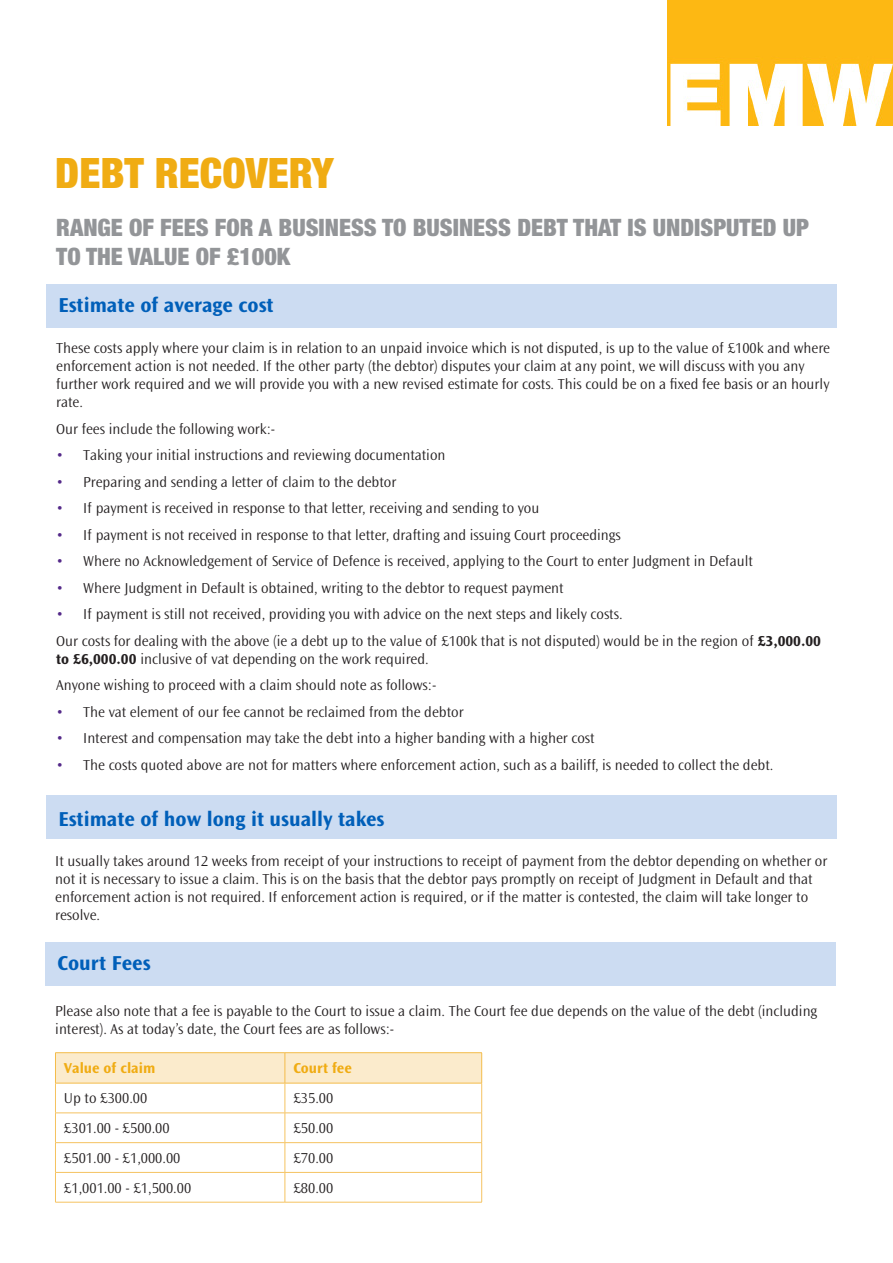
<style>
.page{position:relative;width:893px;height:1263px;background:#fff}
.page>*{position:absolute;margin:0;border:0;box-sizing:border-box;transform-origin:0 0}
.t1{font:900 condensed 42px "Helvetica Neue";color:#f0ac13}
.t2{font:900 condensed 24px/28.8px "Helvetica Neue";color:#939598}
.t3{font:700 21px "Ocean Sans Std";color:#005fb9}
.t4{font:300 15px/18px "Ocean Sans Std";color:#231f20}
.t5{font:700 15px "Ocean Sans Std";color:#f0ac13}
.s1{color:#542989}
.s2{font-weight:700}
</style>
<div class="page">
<div style="left:45px;top:942px;width:791px;height:44px;background:#ccdcf2"></div>
<div style="left:46px;top:284px;width:791px;height:43px;background:#ccdcf2"></div>
<div style="left:46px;top:796px;width:791px;height:43px;background:#ccdcf2"></div>
<img style="left:668px;top:0;width:225px;height:126px">
<div style="left:56px;top:1053px;width:425px;height:30px;background:#fbebcc"></div>
<hr style="left:481px;top:1053px;width:1px;height:30px;background:#f4bc4a">
<hr style="left:481px;top:1083px;width:1px;height:30px;background:#f5c361">
<svg style="left:481px;top:1113px;width:1px;height:59px"></svg>
<hr style="left:481px;top:1172px;width:1px;height:30px;background:#f5c361">
<hr style="left:55px;top:1052px;width:230px;height:1px;background:#f4bc4a">
<hr style="left:55px;top:1053px;width:1px;height:30px;background:#f4bc4a">
<hr style="left:285px;top:1052px;width:197px;height:1px;background:#f4bc4a">
<hr style="left:285px;top:1053px;width:1px;height:30px;background:#f4bc4a">
<hr style="left:55px;top:1083px;width:230px;height:1px;background:#f4bc4a">
<hr style="left:285px;top:1083px;width:197px;height:1px;background:#f4bc4a">
<hr style="left:55px;top:1083px;width:1px;height:30px;background:#f5c361">
<hr style="left:285px;top:1083px;width:1px;height:30px;background:#f5c361">
<hr style="left:55px;top:1112px;width:230px;height:1px;background:#f5c361">
<hr style="left:285px;top:1112px;width:197px;height:1px;background:#f5c361">
<hr style="left:55px;top:1142px;width:230px;height:1px;background:#f5c361">
<svg style="left:55px;top:1113px;width:1px;height:59px"></svg>
<hr style="left:285px;top:1142px;width:197px;height:1px;background:#f5c361">
<svg style="left:285px;top:1113px;width:1px;height:59px"></svg>
<hr style="left:55px;top:1172px;width:230px;height:1px;background:#f5c361">
<hr style="left:55px;top:1172px;width:1px;height:30px;background:#f5c361">
<hr style="left:285px;top:1172px;width:197px;height:1px;background:#f5c361">
<hr style="left:285px;top:1172px;width:1px;height:30px;background:#f5c361">
<hr style="left:55px;top:1202px;width:230px;height:1px;background:#f5c361">
<hr style="left:285px;top:1202px;width:197px;height:1px;background:#f5c361">
<p class="t1" style="left:55px;top:138px;width:280px">DEBT RECOVERY</p>
<p class="t2" style="left:56px;top:212px;width:754px">RANGE OF FEES FOR A BUSINESS TO BUSINESS DEBT THAT IS UNDISPUTED UP<br>TO THE VALUE OF £100K</p>
<p class="t3" style="left:59px;top:293px;width:217px">Estimate of average cost</p>
<p class="t4" style="left:56px;top:339px;width:775px">These costs apply where your claim is in relation to an unpaid invoice which is not disputed, is up to the value of £100k and where enforcement action is not needed. If the other party (the debtor) disputes your claim at any point, we will discuss with you any further work required and we will provide you with a new revised estimate for costs. This could be on a fixed fee basis or an hourly rate.</p>
<p class="t4" style="left:56px;top:420px;width:220px">Our fees include the following work:-</p>
<p class="t4" style="left:56px;top:446px;width:391px"><span class="s1">•</span> Taking your initial instructions and reviewing documentation</p>
<p class="t4" style="left:56px;top:473px;width:342px"><span class="s1">•</span> Preparing and sending a letter of claim to the debtor</p>
<p class="t4" style="left:56px;top:499px;width:485px"><span class="s1">•</span> If payment is received in response to that letter, receiving and sending to you</p>
<p class="t4" style="left:56px;top:526px;width:566px"><span class="s1">•</span> If payment is not received in response to that letter, drafting and issuing Court proceedings</p>
<p class="t4" style="left:56px;top:552px;width:698px"><span class="s1">•</span> Where no Acknowledgement of Service of Defence is received, applying to the Court to enter Judgment in Default</p>
<p class="t4" style="left:56px;top:579px;width:509px"><span class="s1">•</span> Where Judgment in Default is obtained, writing to the debtor to request payment</p>
<p class="t4" style="left:56px;top:605px;width:568px"><span class="s1">•</span> If payment is still not received, providing you with advice on the next steps and likely costs.</p>
<p class="t4" style="left:56px;top:632px;width:766px">Our costs for dealing with the above (ie a debt up to the value of £100k that is not disputed) would be in the region of <span class="s2">£3,000.00 to £6,000.00</span> inclusive of vat depending on the work required.</p>
<p class="t4" style="left:56px;top:676px;width:382px">Anyone wishing to proceed with a claim should note as follows:-</p>
<p class="t4" style="left:56px;top:703px;width:409px"><span class="s1">•</span> The vat element of our fee cannot be reclaimed from the debtor</p>
<p class="t4" style="left:56px;top:729px;width:540px"><span class="s1">•</span> Interest and compensation may take the debt into a higher banding with a higher cost</p>
<p class="t4" style="left:56px;top:756px;width:719px"><span class="s1">•</span> The costs quoted above are not for matters where enforcement action, such as a bailiff, is needed to collect the debt.</p>
<p class="t3" style="left:59px;top:807px;width:327px">Estimate of how long it usually takes</p>
<p class="t4" style="left:55px;top:852px;width:774px">It usually takes around 12 weeks from receipt of your instructions to receipt of payment from the debtor depending on whether or not it is necessary to issue a claim. This is on the basis that the debtor pays promptly on receipt of Judgment in Default and that enforcement action is not required. If enforcement action is required, or if the matter is contested, the claim will take longer to resolve.</p>
<p class="t3" style="left:58px;top:952px;width:95px">Court Fees</p>
<p class="t4" style="left:55px;top:1002px;width:763px">Please also note that a fee is payable to the Court to issue a claim. The Court fee due depends on the value of the debt (including interest). As at today’s date, the Court fees are as follows:-</p>
<p class="t5" style="left:64px;top:1060px;width:93px">Value of claim</p>
<p class="t5" style="left:293px;top:1060px;width:60px">Court fee</p>
<p class="t4" style="left:64px;top:1090px;width:85px">Up to £300.00</p>
<p class="t4" style="left:293px;top:1090px;width:41px">£35.00</p>
<p class="t4" style="left:64px;top:1119px;width:107px">£301.00 - £500.00</p>
<p class="t4" style="left:293px;top:1119px;width:41px">£50.00</p>
<p class="t4" style="left:64px;top:1149px;width:118px">£501.00 - £1,000.00</p>
<p class="t4" style="left:293px;top:1149px;width:41px">£70.00</p>
<p class="t4" style="left:64px;top:1179px;width:129px">£1,001.00 - £1,500.00</p>
<p class="t4" style="left:293px;top:1179px;width:41px">£80.00</p>
</div>
